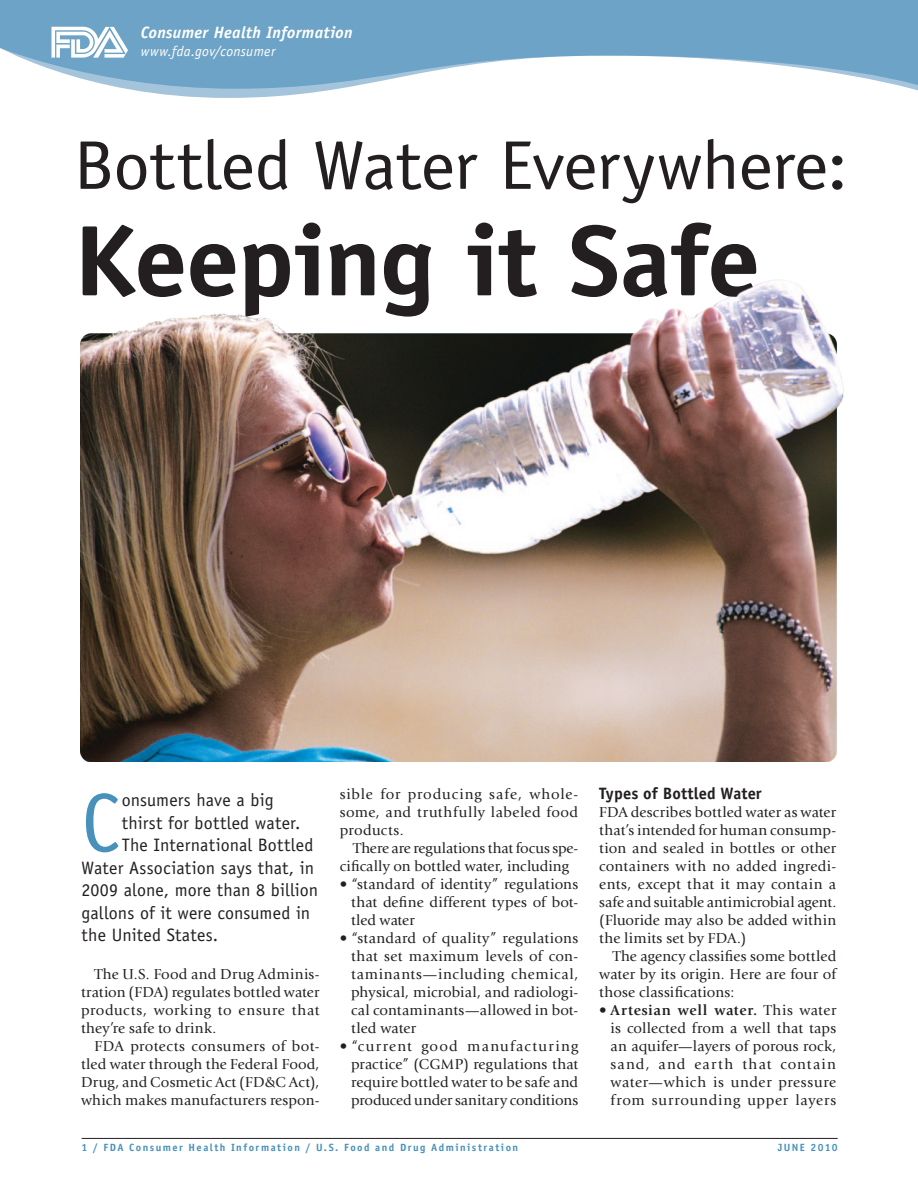
<style>
.page{position:relative;width:918px;height:1188px;background:#fff}
.page>*{position:absolute;margin:0;border:0;box-sizing:border-box;transform-origin:0 0}
.Main_Titles{font:700 100.5px "Officina Sans Std";letter-spacing:-.015em;color:#231f20;scale:1.07 1}
.Intro-graph{font:83.1px "Officina Sans Std";color:#4791ba}
.Main_Titles-2{font:69px "Officina Sans Std";letter-spacing:-.01em;color:#231f20;scale:1.07 1}
.Intro-graph-2{font:18px "Officina Sans Std";letter-spacing:.005em;color:#231f20}
.t1{font:italic 700 16.5px "Officina Sans Std";letter-spacing:.015em;color:#fff}
.Sub-Heads{font:700 16.5px "Officina Sans Std";letter-spacing:.005em;color:#231f20}
.Body_Text{font:15px/18px "Giovanni Std";letter-spacing:.015em;color:#231f20;text-align:justify}
.Body_Text-2{font:15px/18px "Giovanni Std";letter-spacing:-.005em;color:#231f20}
.t2{font:italic 14.25px "Officina Sans Std";letter-spacing:.025em;color:#fff}
.t3{font:700 10.5px "Officina Sans Std";letter-spacing:.14em;color:#4791ba}
.s1{font-weight:700}
</style>
<div class="page">
<svg style="left:128px;top:89px;width:790px;height:9px"></svg>
<svg style="left:0;top:0;width:918px;height:89px;fill:#6da3c6"></svg>
<hr style="left:82px;top:1138px;width:756px;height:1px;background:#231f20">
<svg style="left:51px;top:27px;width:76px;height:31px"></svg>
<img style="left:81px;top:279px;width:763px;height:483px">
<p class="t1" style="left:141px;top:22px;width:213px">Consumer Health Information</p>
<p class="t2" style="left:141px;top:43px;width:136px">www.fda.gov/consumer</p>
<p class="Main_Titles-2" style="left:74px;top:125px;width:726px">Bottled Water Everywhere:</p>
<p class="Main_Titles" style="left:74px;top:198px;width:644px">Keeping it Safe</p>
<p class="Intro-graph" style="left:82px;top:775px;width:40px">C</p>
<p class="Intro-graph-2" style="left:122px;top:790px;width:153px">onsumers have a big</p>
<p class="Intro-graph-2" style="left:122px;top:812px;width:180px">thirst for bottled water.</p>
<p class="Intro-graph-2" style="left:122px;top:835px;width:193px">The International Bottled</p>
<p class="Intro-graph-2" style="left:82px;top:857px;width:234px">Water Association says that, in</p>
<p class="Intro-graph-2" style="left:82px;top:880px;width:238px">2009 alone, more than 8 billion</p>
<p class="Intro-graph-2" style="left:82px;top:902px;width:230px">gallons of it were consumed in</p>
<p class="Intro-graph-2" style="left:82px;top:925px;width:138px">the United States.</p>
<p class="Body_Text" style="left:81px;top:965px;width:240px;text-indent:14px">The U.S. Food and Drug Adminis&shy;tration (FDA) regulates bottled water products, working to ensure that they’re safe to drink.</p>
<p class="Body_Text" style="left:81px;top:1037px;width:240px;text-indent:14px">FDA protects consumers of bot&shy;tled water through the Federal Food, Drug, and Cosmetic Act (FD&amp;C Act), which makes manufacturers respon-</p>
<p class="Body_Text" style="left:340px;top:785px;width:240px">sible for producing safe, whole&shy;some, and truthfully labeled food products.</p>
<p class="Body_Text-2" style="left:340px;top:839px;width:240px;text-indent:14px">There are regulations that focus spe&shy;cifically on bottled water, including</p>
<p class="Body_Text" style="left:351px;top:875px;width:229px;text-indent:-11px">• “standard of identity” regulations that define different types of bot&shy;tled water</p>
<p class="Body_Text" style="left:351px;top:929px;width:229px;text-indent:-11px">• “standard of quality” regulations that set maximum levels of con&shy;taminants—including chemical, physical, microbial, and radiologi&shy;cal contaminants—allowed in bot&shy;tled water</p>
<p class="Body_Text" style="left:351px;top:1037px;width:229px;text-indent:-11px">• “current good manufacturing practice” (CGMP) regulations that require bottled water to be safe and produced under sanitary conditions</p>
<p class="Sub-Heads" style="left:599px;top:783px;width:164px">Types of Bottled Water</p>
<p class="Body_Text" style="left:599px;top:803px;width:239px">FDA describes bottled water as water that’s intended for human consump&shy;tion and sealed in bottles or other containers with no added ingredi&shy;ents, except that it may contain a safe and suitable antimicrobial agent. (Fluoride may also be added within the limits set by FDA.)</p>
<p class="Body_Text" style="left:599px;top:947px;width:239px;text-indent:14px">The agency classifies some bottled water by its origin. Here are four of those classifications:</p>
<p class="Body_Text" style="left:611px;top:1001px;width:227px;text-indent:-11px">• <span class="s1">Artesian well water.</span> This water is collected from a well that taps an aquifer—layers of porous rock, sand, and earth that contain water—which is under pressure from surrounding upper layers</p>
<p class="t3" style="left:82px;top:1141px;width:438px">1 / FDA Consumer Health Information / U.S. Food and Drug Administration</p>
<p class="t3" style="left:778px;top:1141px;width:61px">JUNE 2010</p>
</div>
